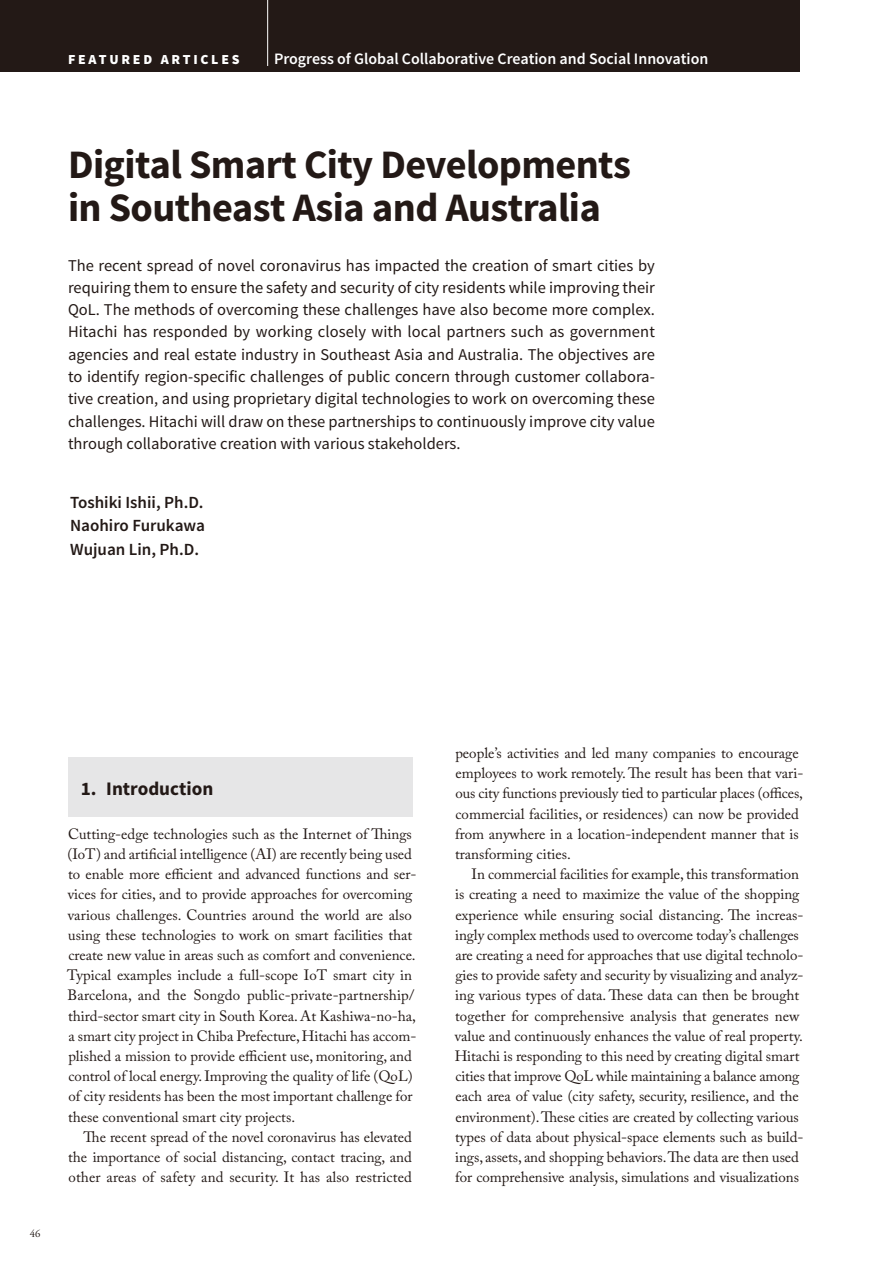
<style>
.page{position:relative;width:893px;height:1263px;background:#fff}
.page>*{position:absolute;margin:0;border:0;box-sizing:border-box;transform-origin:0 0}
.t1{font:700 40.35px/42.5px "Source Sans Pro";letter-spacing:-.015em;color:#231916}
.t2{font:700 19.2px "Source Sans Pro";color:#231916}
.t3{font:600 16.95px/23.4px "Source Sans Pro";color:#231916;text-align:justify}
.t4{font:16.5px/22.4px "Source Sans Pro";color:#231916;text-align:justify}
.t5{font:600 15.9px "Source Sans Pro";color:#fff}
.t6{font:14.85px/20.2px "Adobe Caslon Pro";color:#231916}
.t7{font:900 13.8px "Source Sans Pro";letter-spacing:.2em;color:#fff}
.t8{font:10.65px "Adobe Garamond Pro";color:#231916}
.s1{color:#fff}
</style>
<div class="page">
<div style="left:0;top:0;width:799px;height:72px;background:#231916"></div>
<hr style="left:267px;top:0;width:1px;height:66px;background:#fff">
<div style="left:68px;top:757px;width:344px;height:60px;background:#e6e6e7"></div>
<p class="t7" style="left:68px;top:51px;width:173px">FEATURED ARTICLES</p>
<p class="t5" style="left:274px;top:53px;width:436px">Progress of Global Collaborative Creation and Social Innovation</p>
<h1 class="t1" style="left:68px;top:147px;width:564px">Digital Smart City Developments in Southeast Asia and Australia</h1>
<p class="t4" style="left:68px;top:255px;width:588px">The recent spread of novel coronavirus has impacted the creation of smart cities by requiring them to ensure the safety and security of city residents while improving their QoL. The methods of overcoming these challenges have also become more complex.<br>Hitachi has responded by working closely with local partners such as government agencies and real estate industry in Southeast Asia and Australia. The objectives are to identify region-specific challenges of public concern through customer collabora&shy;tive creation, and using proprietary digital technologies to work on overcoming these challenges. Hitachi will draw on these partnerships to continuously improve city value through collaborative creation with various stakeholders.</p>
<p class="t3" style="left:70px;top:492px;width:136px">Toshiki Ishii, Ph.D.<br>Naohiro Furukawa Wujuan Lin, Ph.D.</p>
<p class="t8" style="left:30px;top:1228px;width:15px">46<span class="s1">.</span></p>
<p class="t2" style="left:81px;top:782px;width:134px">1. Introduction</p>
<p class="t6" style="left:67px;top:825px;width:351px">Cutting-edge technologies such as the Internet of Things (IoT) and artificial intelligence (AI) are recently being used to enable more efficient and advanced functions and ser&shy;vices for cities, and to provide approaches for overcoming various challenges. Countries around the world are also using these technologies to work on smart facilities that create new value in areas such as comfort and convenience.<br>Typical examples include a full-scope IoT smart city in Barcelona, and the Songdo public-private-partnership/ third-sector smart city in South Korea. At Kashiwa-no-ha, a smart city project in Chiba Prefecture, Hitachi has accom&shy;plished a mission to provide efficient use, monitoring, and control of local energy. Improving the quality of life (QoL) of city residents has been the most important challenge for these conventional smart city projects.</p>
<p class="t6" style="left:68px;top:1128px;width:345px;text-align:justify;text-indent:16px">The recent spread of the novel coronavirus has elevated the importance of social distancing, contact tracing, and other areas of safety and security. It has also restricted</p>
<p class="t6" style="left:455px;top:745px;width:350px">people’s activities and led many companies to encourage employees to work remotely. The result has been that vari&shy;ous city functions previously tied to particular places (offices, commercial facilities, or residences) can now be provided from anywhere in a location-independent manner that is transforming cities.</p>
<p class="t6" style="left:455px;top:866px;width:350px;text-indent:17px">In commercial facilities for example, this transformation is creating a need to maximize the value of the shopping experience while ensuring social distancing. The increas&shy;ingly complex methods used to overcome today’s challenges are creating a need for approaches that use digital technolo&shy;gies to provide safety and security by visualizing and analyz&shy;ing various types of data. These data can then be brought together for comprehensive analysis that generates new value and continuously enhances the value of real property.<br>Hitachi is responding to this need by creating digital smart cities that improve QoL while maintaining a balance among each area of value (city safety, security, resilience, and the environment). These cities are created by collecting various types of data about physical-space elements such as build&shy;ings, assets, and shopping behaviors. The data are then used for comprehensive analysis, simulations and visualizations</p>
</div>
